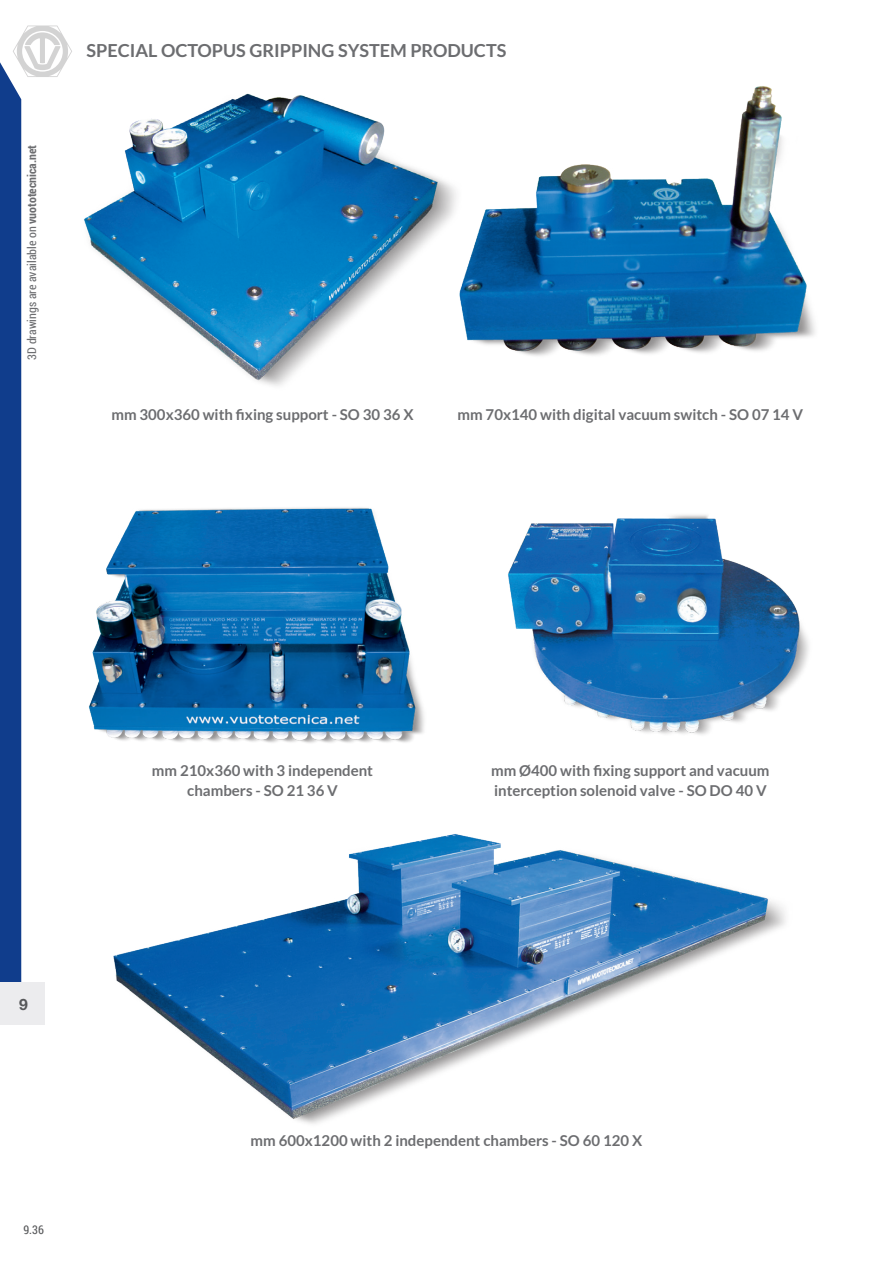
<style>
.page{position:relative;width:893px;height:1263px;background:#fff}
.page>*{position:absolute;margin:0;border:0;box-sizing:border-box;transform-origin:0 0}
.t1{font:700 18px "Lato";color:#6c6d70}
.t2{font:700 15.75px "Helvetica Neue LT Std";color:#57585a}
.t3{font:700 15px/20.2px "Lato";color:#6c6d70;text-align:center}
.t4{font:12px "Roboto Condensed";color:#6c6d70}
.t5{font:12px "Roboto Condensed";color:#57585a}
.s1{font-weight:700}
</style>
<div class="page">
<img style="left:89px;top:507px;width:335px;height:236px">
<img style="left:84px;top:93px;width:315px;height:293px">
<img style="left:399px;top:86px;width:416px;height:270px">
<img style="left:508px;top:515px;width:301px;height:220px">
<img style="left:113px;top:834px;width:673px;height:290px">
<div style="left:0;top:982px;width:45px;height:43px;background:#ececee"></div>
<svg style="left:0;top:25px;width:72px;height:957px"></svg>
<p class="t4" style="left:23px;top:360px;width:216px;rotate:-90deg">3D drawings are available on <span class="s1">vuototecnica.net</span></p>
<p class="t1" style="left:87px;top:40px;width:421px">SPECIAL OCTOPUS GRIPPING SYSTEM PRODUCTS</p>
<p class="t3" style="left:111px;top:404px;width:304px">mm 300x360 with fixing support - SO 30 36 X</p>
<p class="t3" style="left:457px;top:404px;width:347px">mm 70x140 with digital vacuum switch - SO 07 14 V</p>
<p class="t2" style="left:19px;top:995px;width:10px">9</p>
<p class="t5" style="left:23px;top:1221px;width:22px">9.36</p>
<p class="t3" style="left:152px;top:760px;width:223px">mm 210x360 with 3 independent chambers - SO 21 36 V</p>
<p class="t3" style="left:491px;top:760px;width:280px;text-align:left">mm Ø400 with fixing support and vacuum interception solenoid valve - SO DO 40 V</p>
<p class="t3" style="left:251px;top:1130px;width:393px">mm 600x1200 with 2 independent chambers - SO 60 120 X</p>
</div>
